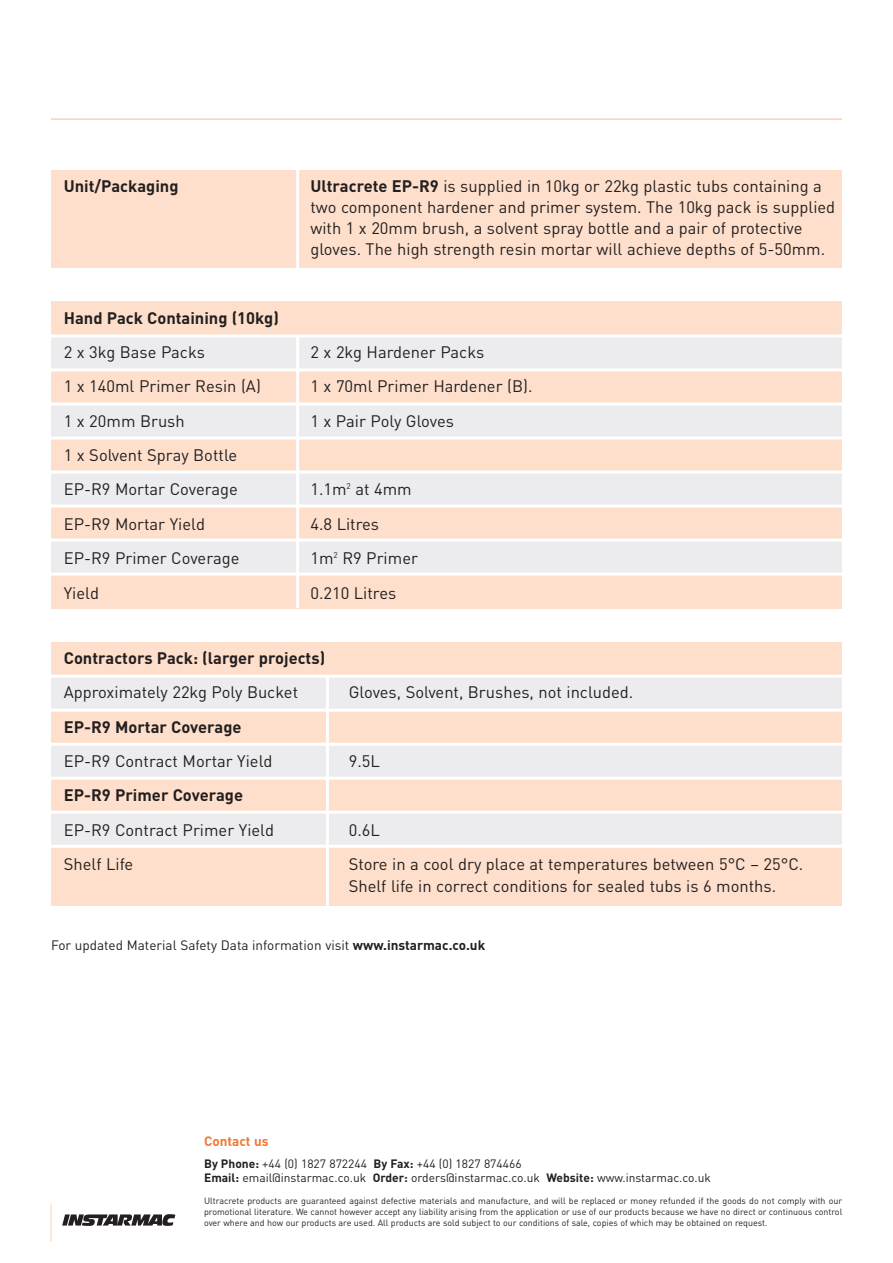
<style>
.page{position:relative;width:893px;height:1263px;background:#fff}
.page>*{position:absolute;margin:0;border:0;box-sizing:border-box;transform-origin:0 0}
.t1{font:16.5px/21px "DIN";color:#231f20}
.t2{font:700 16.5px "DIN";color:#231f20}
.t3{font:13.5px "DIN";color:#231f20}
.t4{font:700 13.5px "DIN";color:#f37736}
.t5{font:12px/13.5px "DIN";color:#231f20}
.t6{font:9px/10.8px "DIN";color:#231f20;text-align:justify}
.s1{font-weight:700}
</style>
<div class="page">
<hr style="left:51px;top:1203px;width:1px;height:39px;background:#fcd2b6">
<svg style="left:62px;top:1214px;width:113px;height:12px"></svg>
<div style="left:51px;top:170px;width:791px;height:98px;background:#fddfcb"></div>
<hr style="left:296px;top:170px;width:3px;height:98px;background:#fff">
<hr style="left:51px;top:119px;width:791px;height:1px;background:#fab78d">
<div style="left:51px;top:302px;width:791px;height:306px;background:#ececee"></div>
<div style="left:51px;top:302px;width:791px;height:34px;background:#fddfcb"></div>
<div style="left:51px;top:370px;width:791px;height:34px;background:#fddfcb"></div>
<div style="left:51px;top:438px;width:791px;height:34px;background:#fddfcb"></div>
<div style="left:51px;top:506px;width:791px;height:34px;background:#fddfcb"></div>
<div style="left:51px;top:574px;width:791px;height:34px;background:#fddfcb"></div>
<hr style="left:51px;top:334px;width:791px;height:3px;background:#fff">
<hr style="left:51px;top:368px;width:791px;height:3px;background:#fff">
<hr style="left:51px;top:402px;width:791px;height:3px;background:#fff">
<hr style="left:51px;top:436px;width:791px;height:3px;background:#fff">
<hr style="left:51px;top:470px;width:791px;height:3px;background:#fff">
<hr style="left:51px;top:504px;width:791px;height:3px;background:#fff">
<hr style="left:51px;top:538px;width:791px;height:3px;background:#fff">
<hr style="left:51px;top:573px;width:791px;height:3px;background:#fff">
<hr style="left:296px;top:336px;width:3px;height:272px;background:#fff">
<div style="left:51px;top:642px;width:791px;height:264px;background:#ececee"></div>
<div style="left:51px;top:642px;width:791px;height:34px;background:#fddfcb"></div>
<div style="left:51px;top:710px;width:791px;height:34px;background:#fddfcb"></div>
<div style="left:51px;top:778px;width:791px;height:34px;background:#fddfcb"></div>
<div style="left:51px;top:846px;width:791px;height:60px;background:#fddfcb"></div>
<hr style="left:326px;top:676px;width:3px;height:230px;background:#fff">
<hr style="left:51px;top:675px;width:791px;height:3px;background:#fff">
<hr style="left:51px;top:709px;width:791px;height:3px;background:#fff">
<hr style="left:51px;top:743px;width:791px;height:3px;background:#fff">
<hr style="left:51px;top:777px;width:791px;height:3px;background:#fff">
<hr style="left:51px;top:811px;width:791px;height:3px;background:#fff">
<hr style="left:51px;top:845px;width:791px;height:3px;background:#fff">
<p class="t2" style="left:64px;top:176px;width:116px">Unit/Packaging</p>
<p class="t1" style="left:310px;top:176px;width:526px"><span class="s1">Ultracrete EP-R9</span> is supplied in 10kg or 22kg plastic tubs containing a two component hardener and primer system. The 10kg pack is supplied with 1 x 20mm brush, a solvent spray bottle and a pair of protective gloves. The high strength resin mortar will achieve depths of 5-50mm.</p>
<p class="t2" style="left:64px;top:308px;width:217px">Hand Pack Containing (10kg)</p>
<p class="t1" style="left:64px;top:342px;width:143px">2 x 3kg Base Packs</p>
<p class="t1" style="left:310px;top:342px;width:175px">2 x 2kg Hardener Packs</p>
<p class="t1" style="left:64px;top:376px;width:199px">1 x 140ml Primer Resin (A)</p>
<p class="t1" style="left:310px;top:376px;width:224px">1 x 70ml Primer Hardener (B).</p>
<p class="t1" style="left:64px;top:411px;width:122px">1 x 20mm Brush</p>
<p class="t1" style="left:310px;top:411px;width:145px">1 x Pair Poly Gloves</p>
<p class="t1" style="left:64px;top:438px;width:176px;line-height:34.3px">1 x Solvent Spray Bottle<br>EP-R9 Mortar Coverage</p>
<p class="t1" style="left:310px;top:479px;width:103px">1.1m<sup>2</sup> at 4mm</p>
<p class="t1" style="left:64px;top:514px;width:143px">EP-R9 Mortar Yield</p>
<p class="t1" style="left:310px;top:514px;width:70px">4.8 Litres</p>
<p class="t1" style="left:64px;top:548px;width:177px">EP-R9 Primer Coverage</p>
<p class="t1" style="left:310px;top:548px;width:109px">1m<sup>2</sup> R9 Primer</p>
<p class="t1" style="left:64px;top:582px;width:37px">Yield</p>
<p class="t1" style="left:310px;top:582px;width:87px">0.210 Litres</p>
<p class="t2" style="left:64px;top:648px;width:263px">Contractors Pack: (larger projects)</p>
<p class="t1" style="left:64px;top:682px;width:236px">Approximately 22kg Poly Bucket</p>
<p class="t1" style="left:349px;top:682px;width:286px">Gloves, Solvent, Brushes, not included.</p>
<p class="t2" style="left:64px;top:717px;width:179px">EP-R9 Mortar Coverage</p>
<p class="t1" style="left:64px;top:751px;width:210px">EP-R9 Contract Mortar Yield</p>
<p class="t1" style="left:349px;top:751px;width:33px">9.5L</p>
<p class="t2" style="left:64px;top:786px;width:181px">EP-R9 Primer Coverage</p>
<p class="t1" style="left:64px;top:819px;width:212px">EP-R9 Contract Primer Yield</p>
<p class="t1" style="left:349px;top:819px;width:33px">0.6L</p>
<p class="t1" style="left:64px;top:854px;width:71px">Shelf Life</p>
<p class="t1" style="left:349px;top:853px;width:456px;line-height:21.6px">Store in a cool dry place at temperatures between 5°C – 25°C.<br>Shelf life in correct conditions for sealed tubs is 6 months.</p>
<p class="t3" style="left:51px;top:937px;width:436px">For updated Material Safety Data information visit <span class="s1">www.instarmac.co.uk</span></p>
<p class="t4" style="left:204px;top:1134px;width:66px">Contact us</p>
<p class="t5" style="left:204px;top:1157px;width:508px"><span class="s1">By Phone:</span> +44 (0) 1827 872244 <span class="s1">By Fax:</span> +44 (0) 1827 874466<br><span class="s1">Email:</span> email@instarmac.co.uk <span class="s1">Order:</span> orders@instarmac.co.uk <span class="s1">Website:</span> www.instarmac.co.uk</p>
<p class="t6" style="left:204px;top:1195px;width:640px">Ultracrete products are guaranteed against defective materials and manufacture, and will be replaced or money refunded if the goods do not comply with our promotional literature. We cannot however accept any liability arising from the application or use of our products because we have no direct or continuous control over where and how our products are used. All products are sold subject to our conditions of sale, copies of which may be obtained on request.</p>
</div>
